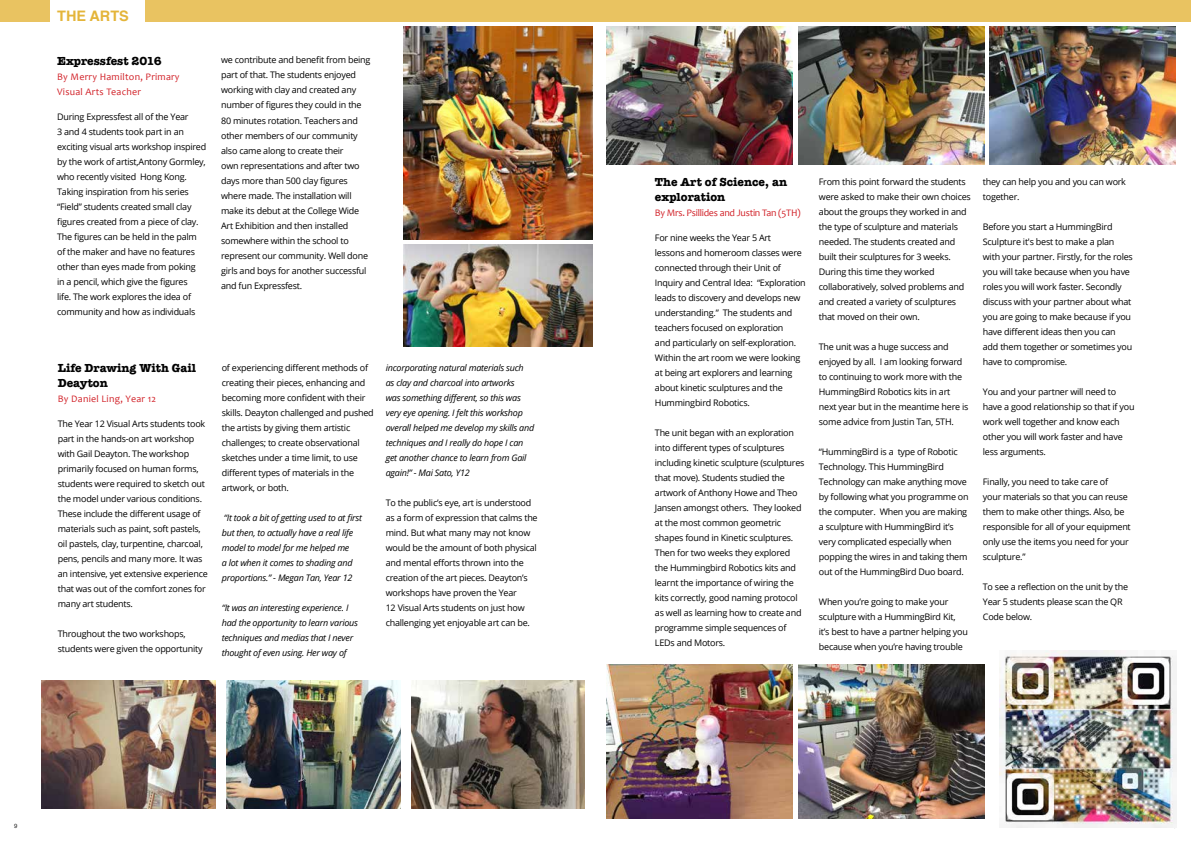
<style>
.page{position:relative;width:1191px;height:842px;background:#fff}
.page>*{position:absolute;margin:0;border:0;box-sizing:border-box;transform-origin:0 0}
.t1{font:700 14.4px "Helvetica";color:#e4b53a}
.t2{font:700 12px/15px "American Typewriter";color:#000}
.t3{font:10px/15px "Candara";letter-spacing:.025em;color:#d2232a}
.t4{font:10px "Candara";letter-spacing:-.025em;color:#d2232a}
.t5{font:9px/15px "Open Sans";letter-spacing:-.025em;color:#000}
.t6{font:italic 9px/15px "Open Sans";letter-spacing:-.025em;color:#000}
.t7{font:6px "Helvetica";color:#292829}
</style>
<div class="page">
<div style="left:0;top:0;width:50px;height:22px;background:#e9c361"></div>
<div style="left:146px;top:0;width:1045px;height:22px;background:#e9c361"></div>
<img style="left:403px;top:27px;width:189px;height:212px">
<img style="left:403px;top:244px;width:189px;height:103px">
<img style="left:226px;top:681px;width:174px;height:127px">
<img style="left:42px;top:681px;width:173px;height:127px">
<img style="left:411px;top:681px;width:174px;height:127px">
<img style="left:798px;top:664px;width:186px;height:154px">
<img style="left:606px;top:664px;width:186px;height:154px">
<img style="left:989px;top:27px;width:186px;height:137px">
<img style="left:798px;top:27px;width:186px;height:137px">
<img style="left:606px;top:27px;width:186px;height:137px">
<img style="left:999px;top:651px;width:177px;height:177px">
<h1 class="t1" style="left:57px;top:5px;width:73px">THE ARTS</h1>
<h2 class="t2" style="left:57px;top:53px;width:106px">Expressfest 2016</h2>
<p class="t3" style="left:57px;top:69px;width:124px">By Merry Hamilton, Primary<br>Visual Arts Teacher</p>
<p class="t5" style="left:57px;top:109px;width:151px">During Expressfest all of the Year<br>3 and 4 students took part in an exciting visual arts workshop inspired by the work of artist,Antony Gormley, who recently visited Hong Kong.<br>Taking inspiration from his series “Field” students created small clay figures created from a piece of clay.<br>The figures can be held in the palm of the maker and have no features other than eyes made from poking<br>in a pencil, which give the figures<br>life. The work explores the idea of community and how as individuals</p>
<p class="t5" style="left:221px;top:52px;width:151px">we contribute and benefit from being part of that. The students enjoyed working with clay and created any number of figures they could in the<br>80 minutes rotation. Teachers and other members of our community also came along to create their<br>own representations and after two days more than 500 clay figures where made. The installation will make its debut at the College Wide<br>Art Exhibition and then installed somewhere within the school to represent our community. Well done girls and boys for another successful and fun Expressfest.</p>
<h2 class="t2" style="left:58px;top:360px;width:140px">Life Drawing With Gail<br>Deayton</h2>
<p class="t3" style="left:58px;top:391px;width:100px">By Daniel Ling, Year 12</p>
<p class="t5" style="left:58px;top:416px;width:152px">The Year 12 Visual Arts students took part in the hands-on art workshop with Gail Deayton. The workshop primarily focused on human forms, students were required to sketch out the model under various conditions.<br>These include the different usage of materials such as paint, soft pastels, oil pastels, clay, turpentine, charcoal, pens, pencils and many more. It was an intensive, yet extensive experience that was out of the comfort zones for many art students.</p>
<p class="t5" style="left:58px;top:626px;width:146px">Throughout the two workshops, students were given the opportunity</p>
<p class="t5" style="left:222px;top:360px;width:153px">of experiencing different methods of creating their pieces, enhancing and becoming more confident with their skills. Deayton challenged and pushed the artists by giving them artistic challenges; to create observational sketches under a time limit, to use different types of materials in the artwork, or both.</p>
<p class="t6" style="left:222px;top:510px;width:142px">“It took a bit of getting used to at first but then, to actually have a real life model to model for me helped me<br>a lot when it comes to shading and proportions.” - Megan Tan, Year 12</p>
<p class="t6" style="left:222px;top:600px;width:138px">“It was an interesting experience. I had the opportunity to learn various techniques and medias that I never thought of even using. Her way of</p>
<p class="t6" style="left:386px;top:360px;width:150px">incorporating natural materials such as clay and charcoal into artworks<br>was something different, so this was very eye opening. I felt this workshop overall helped me develop my skills and techniques and I really do hope I can get another chance to learn from Gail again!” - Mai Sato, Y12</p>
<p class="t5" style="left:386px;top:495px;width:153px">To the public’s eye, art is understood as a form of expression that calms the mind. But what many may not know would be the amount of both physical and mental efforts thrown into the creation of the art pieces. Deayton’s workshops have proven the Year<br>12 Visual Arts students on just how challenging yet enjoyable art can be.</p>
<p class="t7" style="left:14px;top:821px;width:5px">9</p>
<h2 class="t2" style="left:655px;top:174px;width:134px">The Art of Science, an exploration</h2>
<p class="t4" style="left:655px;top:206px;width:147px">By Mrs. Psillides and Justin Tan (5TH)</p>
<p class="t5" style="left:655px;top:230px;width:152px">For nine weeks the Year 5 Art<br>lessons and homeroom classes were connected through their Unit of Inquiry and Central Idea: “Exploration leads to discovery and develops new understanding.” The students and teachers focused on exploration<br>and particularly on self-exploration.<br>Within the art room we were looking at being art explorers and learning about kinetic sculptures and the Hummingbird Robotics.</p>
<p class="t5" style="left:655px;top:425px;width:151px">The unit began with an exploration into different types of sculptures including kinetic sculpture (sculptures that move). Students studied the artwork of Anthony Howe and Theo Jansen amongst others. They looked at the most common geometric shapes found in Kinetic sculptures.<br>Then for two weeks they explored the Hummingbird Robotics kits and learnt the importance of wiring the kits correctly, good naming protocol as well as learning how to create and programme simple sequences of LEDs and Motors.</p>
<p class="t5" style="left:819px;top:174px;width:153px">From this point forward the students were asked to make their own choices about the groups they worked in and the type of sculpture and materials needed. The students created and built their sculptures for 3 weeks.<br>During this time they worked collaboratively, solved problems and and created a variety of sculptures that moved on their own.</p>
<p class="t5" style="left:819px;top:339px;width:151px">The unit was a huge success and enjoyed by all. I am looking forward to continuing to work more with the HummingBird Robotics kits in art next year but in the meantime here is some advice from Justin Tan, 5TH.</p>
<p class="t5" style="left:819px;top:444px;width:151px">“HummingBird is a type of Robotic Technology. This HummingBird Technology can make anything move by following what you programme on the computer. When you are making a sculpture with HummingBird it’s very complicated especially when popping the wires in and taking them out of the HummingBird Duo board.</p>
<p class="t5" style="left:819px;top:594px;width:151px">When you’re going to make your sculpture with a HummingBird Kit, it’s best to have a partner helping you because when you’re having trouble</p>
<p class="t5" style="left:983px;top:174px;width:145px">they can help you and you can work together.</p>
<p class="t5" style="left:983px;top:219px;width:151px">Before you start a HummingBird Sculpture it's best to make a plan with your partner. Firstly, for the roles you will take because when you have roles you will work faster. Secondly discuss with your partner about what you are going to make because if you have different ideas then you can add them together or sometimes you have to compromise.</p>
<p class="t5" style="left:983px;top:384px;width:153px">You and your partner will need to have a good relationship so that if you work well together and know each other you will work faster and have less arguments.</p>
<p class="t5" style="left:983px;top:474px;width:149px">Finally, you need to take care of<br>your materials so that you can reuse them to make other things. Also, be responsible for all of your equipment only use the items you need for your sculpture.”</p>
<p class="t5" style="left:983px;top:579px;width:147px">To see a reflection on the unit by the<br>Year 5 students please scan the QR<br>Code below.</p>
</div>
